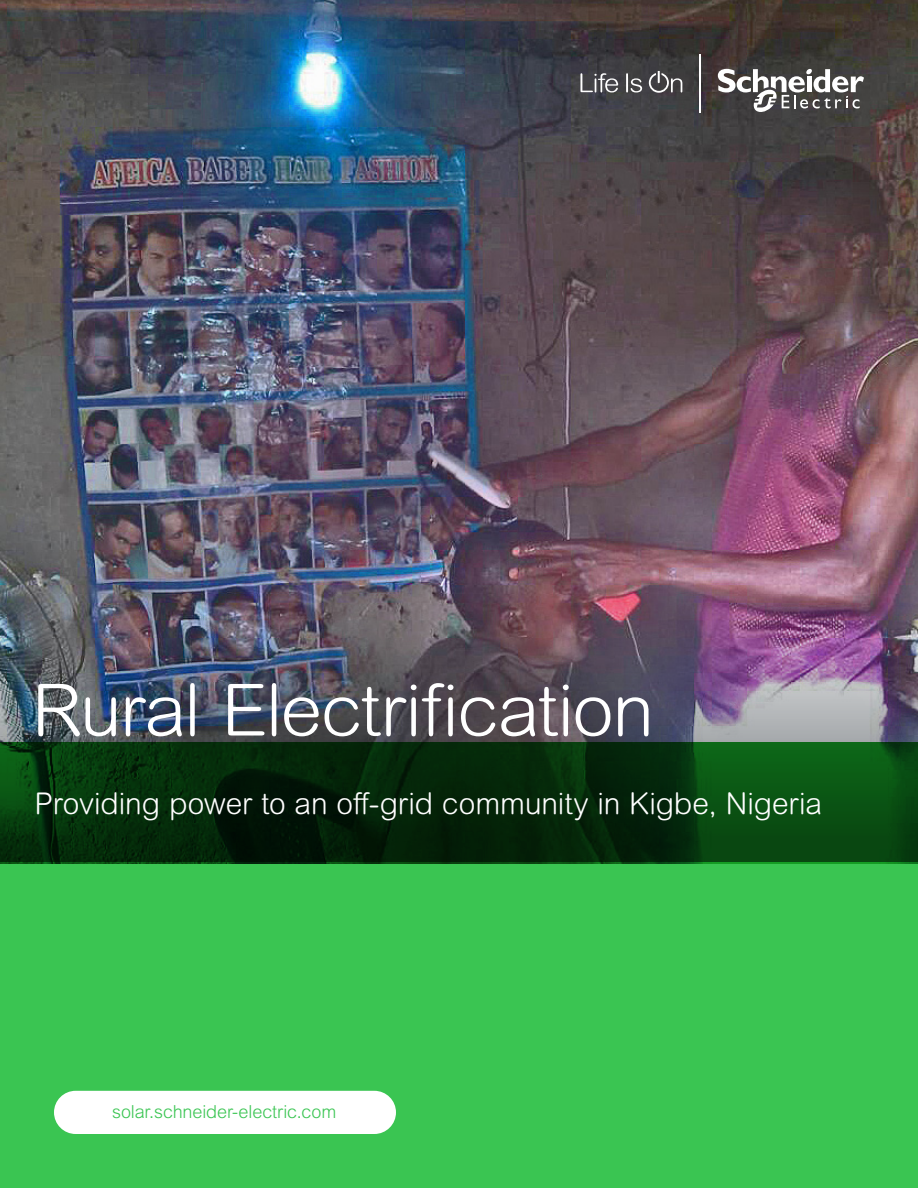
<style>
.page{position:relative;width:918px;height:1188px;background:#fff}
.page>*{position:absolute;margin:0;border:0;box-sizing:border-box;transform-origin:0 0}
.Cover_Headline{font:300 72px "Arial Rounded MT Pro";letter-spacing:-.02em;color:#fff;scale:1.04 1}
.Cover_Subhead{font:300 30px "Arial Rounded MT Pro";letter-spacing:-.005em;color:#fff}
.Cover_Capsule{font:300 18px "Arial MT Std";letter-spacing:-.005em;color:#3ac552}
</style>
<div class="page">
<img style="left:0;top:0;width:918px;height:551px">
<div style="left:0;top:864px;width:918px;height:324px;background:#3ac552"></div>
<div style="left:54px;top:1091px;width:342px;height:43px;background:#fff;border-radius:22px"></div>
<svg style="left:580px;top:73px;width:38px;height:19px"></svg>
<svg style="left:626px;top:73px;width:16px;height:19px"></svg>
<svg style="left:649px;top:71px;width:33px;height:22px"></svg>
<svg style="left:718px;top:69px;width:146px;height:44px"></svg>
<hr style="left:700px;top:54px;width:1px;height:59px;background:#fff">
<img style="left:0;top:551px;width:918px;height:191px">
<svg style="left:0;top:742px;width:918px;height:122px;background:#05320c"></svg>
<p class="Cover_Headline" style="left:32px;top:669px;width:600px">Rural Electrification</p>
<p class="Cover_Subhead" style="left:34px;top:786px;width:789px">Providing power to an off-grid community in Kigbe, Nigeria</p>
<p class="Cover_Capsule" style="left:112px;top:1101px;width:226px">solar.schneider-electric.com</p>
</div>
